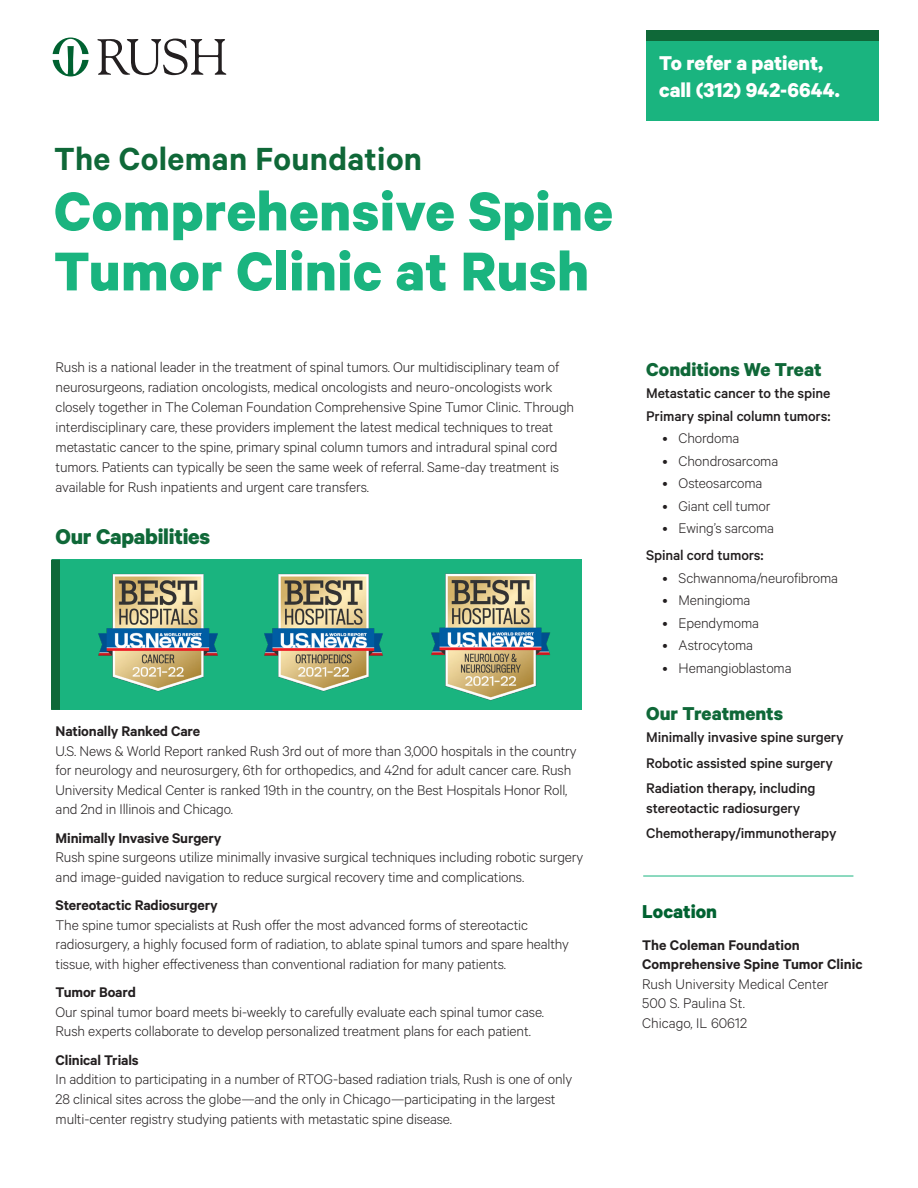
<style>
.page{position:relative;width:918px;height:1188px;background:#fff}
.page>*{position:absolute;margin:0;border:0;box-sizing:border-box;transform-origin:0 0}
.t1{font:700 61.5px/60px "Calibre";letter-spacing:.01em;color:#1ab47f}
.t2{font:600 36px "Calibre";letter-spacing:.01em;color:#0f6838}
.t3{font:700 24px "Calibre";letter-spacing:-.01em;color:#0f6838}
.t4{font:700 22.5px/27px "Calibre";color:#fff}
.t5{font:700 21px "Calibre";color:#0f6838}
.t6{font:700 21px "Calibre";color:#006231}
.bullets{font:300 15.75px/19.5px "Calibre";letter-spacing:-.01em;color:#231f20}
.bullets-2{font:500 15.75px/19.5px "Calibre";letter-spacing:-.01em;color:#231f20}
.t7{font:600 15.75px/19.5px "Calibre";letter-spacing:-.01em;color:#231f20}
</style>
<div class="page">
<svg style="left:97px;top:38px;width:129px;height:37px"></svg>
<svg style="left:53px;top:38px;width:36px;height:38px"></svg>
<div style="left:646px;top:39px;width:232px;height:82px;background:#1ab47f"></div>
<div style="left:646px;top:30px;width:232px;height:11px;background:#0f6838"></div>
<hr style="left:643px;top:876px;width:210px;height:1px;background:#1ab47f">
<div style="left:53px;top:560px;width:529px;height:150px;background:#1ab47f"></div>
<img style="left:264px;top:574px;width:119px;height:118px">
<img style="left:98px;top:574px;width:120px;height:118px">
<img style="left:431px;top:573px;width:119px;height:128px">
<div style="left:51px;top:560px;width:9px;height:150px;background:#0f6838"></div>
<p class="t2" style="left:54px;top:138px;width:370px">The Coleman Foundation</p>
<p class="t1" style="left:54px;top:179px;width:560px">Comprehensive Spine<br>Tumor Clinic at Rush</p>
<p class="bullets" style="left:56px;top:357px;width:520px;line-height:20px">Rush is a national leader in the treatment of spinal tumors. Our multidisciplinary team of neurosurgeons, radiation oncologists, medical oncologists and neuro-oncologists work closely together in The Coleman Foundation Comprehensive Spine Tumor Clinic. Through interdisciplinary care, these providers implement the latest medical techniques to treat metastatic cancer to the spine, primary spinal column tumors and intradural spinal cord tumors. Patients can typically be seen the same week of referral. Same-day treatment is available for Rush inpatients and urgent care transfers.</p>
<p class="t3" style="left:56px;top:521px;width:156px">Our Capabilities</p>
<p class="t7" style="left:56px;top:721px;width:146px">Nationally Ranked Care</p>
<p class="bullets" style="left:56px;top:741px;width:523px">U.S. News &amp; World Report ranked Rush 3rd out of more than 3,000 hospitals in the country for neurology and neurosurgery, 6th for orthopedics, and 42nd for adult cancer care. Rush University Medical Center is ranked 19th in the country, on the Best Hospitals Honor Roll, and 2nd in Illinois and Chicago.</p>
<p class="t7" style="left:56px;top:828px;width:167px">Minimally Invasive Surgery</p>
<p class="bullets" style="left:56px;top:847px;width:529px">Rush spine surgeons utilize minimally invasive surgical techniques including robotic surgery and image-guided navigation to reduce surgical recovery time and complications.</p>
<p class="t7" style="left:56px;top:895px;width:164px">Stereotactic Radiosurgery</p>
<p class="bullets" style="left:56px;top:915px;width:515px">The spine tumor specialists at Rush offer the most advanced forms of stereotactic radiosurgery, a highly focused form of radiation, to ablate spinal tumors and spare healthy tissue, with higher effectiveness than conventional radiation for many patients.</p>
<p class="t7" style="left:56px;top:982px;width:82px">Tumor Board</p>
<p class="bullets" style="left:56px;top:1002px;width:490px">Our spinal tumor board meets bi-weekly to carefully evaluate each spinal tumor case.<br>Rush experts collaborate to develop personalized treatment plans for each patient.</p>
<p class="t7" style="left:56px;top:1050px;width:85px">Clinical Trials</p>
<p class="bullets" style="left:56px;top:1069px;width:518px">In addition to participating in a number of RTOG-based radiation trials, Rush is one of only<br>28 clinical sites across the globe—and the only in Chicago—participating in the largest multi-center registry studying patients with metastatic spine disease.</p>
<p class="t4" style="left:659px;top:49px;width:182px">To refer a patient, call (312) 942-6644.</p>
<p class="t5" style="left:646px;top:356px;width:177px">Conditions We Treat</p>
<p class="bullets-2" style="left:646px;top:383px;width:186px">Metastatic cancer to the spine</p>
<p class="bullets-2" style="left:646px;top:406px;width:186px">Primary spinal column tumors:</p>
<p class="bullets" style="left:662px;top:428px;width:79px">• Chordoma</p>
<p class="bullets" style="left:662px;top:451px;width:117px">• Chondrosarcoma</p>
<p class="bullets" style="left:662px;top:473px;width:102px">• Osteosarcoma</p>
<p class="bullets" style="left:662px;top:496px;width:110px">• Giant cell tumor</p>
<p class="bullets" style="left:662px;top:518px;width:113px">• Ewing’s sarcoma</p>
<p class="bullets-2" style="left:646px;top:545px;width:119px">Spinal cord tumors:</p>
<p class="bullets" style="left:662px;top:568px;width:177px">• Schwannoma/neurofibroma</p>
<p class="bullets" style="left:662px;top:590px;width:89px">• Meningioma</p>
<p class="bullets" style="left:662px;top:613px;width:98px">• Ependymoma</p>
<p class="bullets" style="left:662px;top:635px;width:92px">• Astrocytoma</p>
<p class="bullets" style="left:662px;top:658px;width:131px">• Hemangioblastoma</p>
<p class="t5" style="left:646px;top:701px;width:138px">Our Treatments</p>
<p class="bullets-2" style="left:646px;top:727px;width:199px">Minimally invasive spine surgery</p>
<p class="bullets-2" style="left:646px;top:753px;width:188px">Robotic assisted spine surgery</p>
<p class="bullets-2" style="left:646px;top:778px;width:171px">Radiation therapy, including stereotactic radiosurgery</p>
<p class="bullets-2" style="left:646px;top:823px;width:192px">Chemotherapy/immunotherapy</p>
<p class="t6" style="left:642px;top:899px;width:77px">Location</p>
<p class="t7" style="left:642px;top:935px;width:222px">The Coleman Foundation<br>Comprehensive Spine Tumor Clinic</p>
<p class="bullets" style="left:642px;top:974px;width:188px">Rush University Medical Center</p>
<p class="bullets" style="left:642px;top:993px;width:104px">500 S. Paulina St.</p>
<p class="bullets" style="left:642px;top:1013px;width:107px">Chicago, IL 60612</p>
</div>
